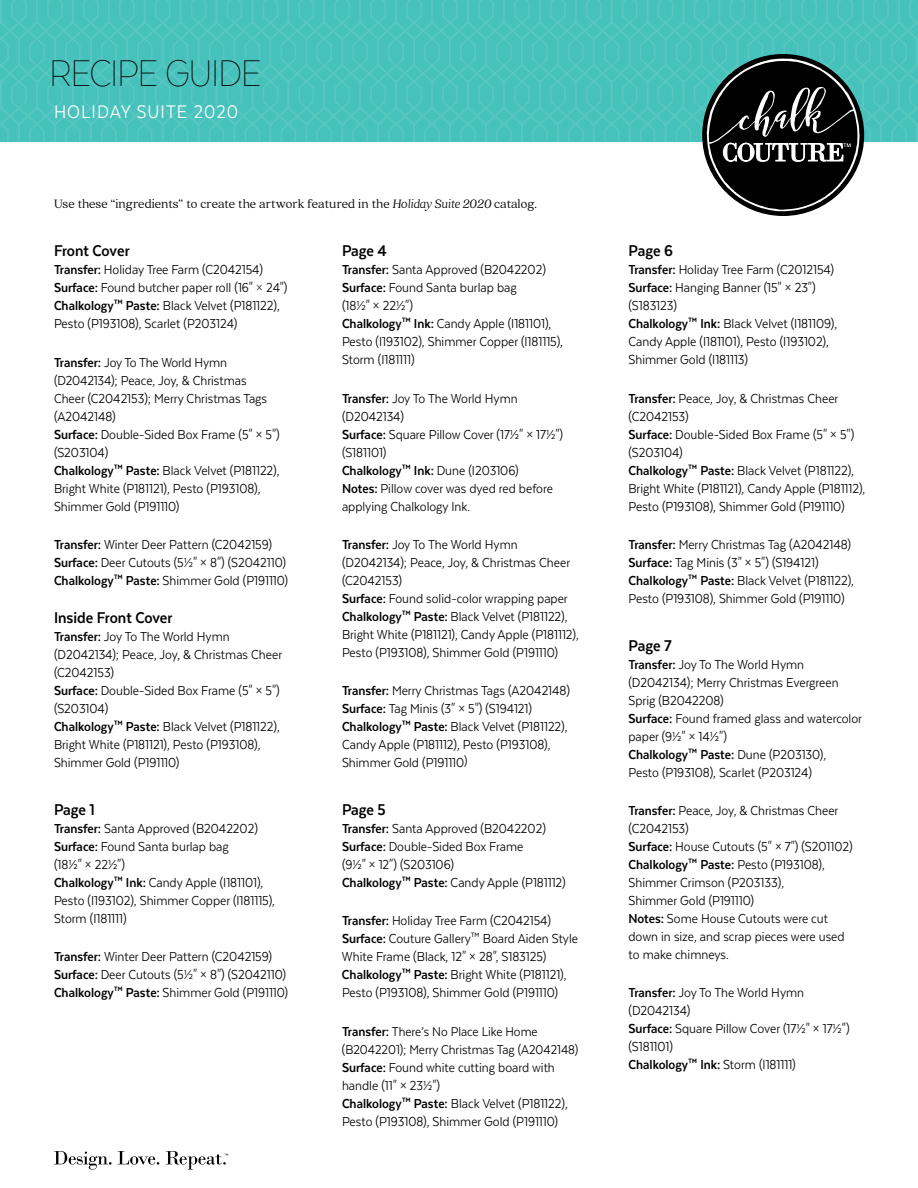
<style>
.page{position:relative;width:918px;height:1188px;background:#fff}
.page>*{position:absolute;margin:0;border:0;box-sizing:border-box;transform-origin:0 0}
.t1{font:100 42.75px "Texta Narrow";letter-spacing:-.03em;color:#000}
.t2{font:21px "Texta Narrow Alt";letter-spacing:.05em;color:#fff}
.t3{font:700 18px "Texta Narrow";letter-spacing:-.005em;color:#000}
.t4{font:15px/18px "Texta Narrow";color:#000}
.t5{font:14.7px/18px "Texta Narrow";color:#000}
.t6{font:300 13.5px "Quincy CF";letter-spacing:.005em;color:#000}
.s1{font-style:italic}
.s2{font-weight:700}
.s3{font-family:"Texta Narrow Alt";font-weight:700;font-size:13.95px}
.s4{font-family:"Texta Narrow Alt";font-size:13.95px}
.s5{font-weight:700;font-size:15px}
.s6{font-weight:300}
</style>
<div class="page">
<svg style="left:54px;top:1151px;width:58px;height:19px"></svg>
<svg style="left:118px;top:1151px;width:41px;height:14px"></svg>
<svg style="left:166px;top:1151px;width:62px;height:19px"></svg>
<svg style="left:0;top:0;width:918px;height:211px"></svg>
<h1 class="t1" style="left:49px;top:51px;width:214px">RECIPE GUIDE</h1>
<h2 class="t2" style="left:54px;top:101px;width:186px">HOLIDAY SUITE 2020</h2>
<p class="t6" style="left:54px;top:196px;width:484px">Use these “ingredients” to create the artwork featured in the <span class="s1">Holiday Suite 2020</span> catalog.</p>
<p class="t3" style="left:342px;top:242px;width:46px">Page 4</p>
<p class="t4" style="left:342px;top:261px;width:223px"><span class="s2">Transfer:</span> Santa Approved (B2042202)<br><span class="s2">Surface:</span> Found Santa burlap bag<br>(18½" × 22½")<br><span class="s2">Chalkology</span><span class="s3">™</span> <span class="s2">Ink:</span> Candy Apple (I181101),<br>Pesto (I193102), Shimmer Copper (I181115),<br>Storm (I181111)</p>
<p class="t4" style="left:342px;top:389px;width:223px"><span class="s2">Transfer:</span> Joy To The World Hymn (D2042134)<br><span class="s2">Surface:</span> Square Pillow Cover (17½" × 17½") (S181101)<br><span class="s2">Chalkology</span><span class="s3">™</span> <span class="s2">Ink:</span> Dune (I203106)<br><span class="s2">Notes:</span> Pillow cover was dyed red before applying Chalkology Ink.</p>
<p class="t4" style="left:342px;top:535px;width:238px"><span class="s2">Transfer:</span> Joy To The World Hymn (D2042134); Peace, Joy, &amp; Christmas Cheer (C2042153)<br><span class="s2">Surface:</span> Found solid-color wrapping paper <span class="s2">Chalkology</span><span class="s3">™</span> <span class="s2">Paste:</span> Black Velvet (P181122), Bright White (P181121), Candy Apple (P181112), Pesto (P193108), Shimmer Gold (P191110)</p>
<p class="t4" style="left:342px;top:681px;width:229px"><span class="s2">Transfer:</span> Merry Christmas Tags (A2042148)<br><span class="s2">Surface:</span> Tag Minis (3" × 5") (S194121)<br><span class="s2">Chalkology</span><span class="s3">™</span> <span class="s2">Paste:</span> Black Velvet (P181122), Candy Apple (P181112), Pesto (P193108), Shimmer Gold (P191110<span class="s4">)</span></p>
<p class="t3" style="left:342px;top:800px;width:45px">Page 5</p>
<p class="t4" style="left:342px;top:819px;width:225px"><span class="s2">Transfer:</span> Santa Approved (B2042202)<br><span class="s2">Surface:</span> Double-Sided Box Frame<br>(9½" × 12") (S203106)<br><span class="s2">Chalkology</span><span class="s3">™</span> <span class="s2">Paste:</span> Candy Apple (P181112)</p>
<p class="t4" style="left:342px;top:912px;width:238px"><span class="s2">Transfer:</span> Holiday Tree Farm (C2042154)<br><span class="s2">Surface:</span> Couture Gallery<span class="s4">™</span> Board Aiden Style White Frame (Black, 12" × 28", S183125)<br><span class="s2">Chalkology</span><span class="s3">™</span> <span class="s2">Paste:</span> Bright White (P181121), Pesto (P193108), Shimmer Gold (P191110)</p>
<p class="t5" style="left:342px;top:1022px;width:238px"><span class="s5">Transfer:</span> There’s No Place Like Home (B2042201); Merry Christmas Tag (A2042148)</p>
<p class="t4" style="left:342px;top:1058px;width:227px"><span class="s2">Surface:</span> Found white cutting board with handle (11" × 23½")<br><span class="s2">Chalkology</span><span class="s3">™</span> <span class="s2">Paste:</span> Black Velvet (P181122), Pesto (P193108), Shimmer Gold (P191110)</p>
<p class="t3" style="left:54px;top:242px;width:77px">Front Cover</p>
<p class="t4" style="left:54px;top:261px;width:235px"><span class="s2">Transfer:</span> Holiday Tree Farm (C2042154)<br><span class="s2">Surface:</span> Found butcher paper roll (16" <span class="s6">×</span> 24")<br><span class="s2">Chalkology</span><span class="s3">™</span> <span class="s2">Paste:</span> Black Velvet (P181122), Pesto (P193108), Scarlet (P203124)</p>
<p class="t4" style="left:54px;top:353px;width:227px"><span class="s2">Transfer:</span> Joy To The World Hymn (D2042134); Peace, Joy, &amp; Christmas<br>Cheer (C2042153); Merry Christmas Tags (A2042148)<br><span class="s2">Surface:</span> Double-Sided Box Frame (5" × 5") (S203104)<br><span class="s2">Chalkology</span><span class="s3">™</span> <span class="s2">Paste:</span> Black Velvet (P181122),<br>Bright White (P181121), Pesto (P193108),<br>Shimmer Gold (P191110)</p>
<p class="t4" style="left:54px;top:535px;width:236px"><span class="s2">Transfer:</span> Winter Deer Pattern (C2042159)<br><span class="s2">Surface:</span> Deer Cutouts (5½" × 8") (S2042110)<br><span class="s2">Chalkology</span><span class="s3">™</span> <span class="s2">Paste:</span> Shimmer Gold (P191110)</p>
<p class="t3" style="left:54px;top:608px;width:120px">Inside Front Cover</p>
<p class="t4" style="left:54px;top:627px;width:230px"><span class="s2">Transfer:</span> Joy To The World Hymn (D2042134); Peace, Joy, &amp; Christmas Cheer (C2042153)<br><span class="s2">Surface:</span> Double-Sided Box Frame (5" × 5") (S203104)<br><span class="s2">Chalkology</span><span class="s3">™</span> <span class="s2">Paste:</span> Black Velvet (P181122),<br>Bright White (P181121), Pesto (P193108),<br>Shimmer Gold (P191110)</p>
<p class="t3" style="left:54px;top:800px;width:42px">Page 1</p>
<p class="t4" style="left:54px;top:819px;width:223px"><span class="s2">Transfer:</span> Santa Approved (B2042202)<br><span class="s2">Surface:</span> Found Santa burlap bag<br>(18½" × 22½")<br><span class="s2">Chalkology</span><span class="s3">™</span> <span class="s2">Ink:</span> Candy Apple (I181101),<br>Pesto (I193102), Shimmer Copper (I181115),<br>Storm (I181111)</p>
<p class="t4" style="left:54px;top:948px;width:236px"><span class="s2">Transfer:</span> Winter Deer Pattern (C2042159)<br><span class="s2">Surface:</span> Deer Cutouts (5½" × 8") (S2042110)<br><span class="s2">Chalkology</span><span class="s3">™</span> <span class="s2">Paste:</span> Shimmer Gold (P191110)</p>
<p class="t3" style="left:628px;top:242px;width:46px">Page 6</p>
<p class="t4" style="left:628px;top:261px;width:210px"><span class="s2">Transfer:</span> Holiday Tree Farm (C2012154)<br><span class="s2">Surface:</span> Hanging Banner (15" × 23") (S183123)<br><span class="s2">Chalkology</span><span class="s3">™</span> <span class="s2">Ink:</span> Black Velvet (I181109),<br>Candy Apple (I181101), Pesto (I193102),<br>Shimmer Gold (I181113)</p>
<p class="t4" style="left:629px;top:389px;width:238px"><span class="s2">Transfer:</span> Peace, Joy, &amp; Christmas Cheer (C2042153)<br><span class="s2">Surface:</span> Double-Sided Box Frame (5" × 5") (S203104)<br><span class="s2">Chalkology</span><span class="s3">™</span> <span class="s2">Paste:</span> Black Velvet (P181122), Bright White (P181121), Candy Apple (P181112), Pesto (P193108), Shimmer Gold (P191110)</p>
<p class="t4" style="left:629px;top:535px;width:227px"><span class="s2">Transfer:</span> Merry Christmas Tag (A2042148)<br><span class="s2">Surface:</span> Tag Minis (3" × 5") (S194121)<br><span class="s2">Chalkology</span><span class="s3">™</span> <span class="s2">Paste:</span> Black Velvet (P181122), Pesto (P193108), Shimmer Gold (P191110)</p>
<p class="t3" style="left:628px;top:636px;width:45px">Page 7</p>
<p class="t4" style="left:628px;top:655px;width:235px"><span class="s2">Transfer:</span> Joy To The World Hymn (D2042134); Merry Christmas Evergreen<br>Sprig (B2042208)<br><span class="s2">Surface:</span> Found framed glass and watercolor paper (9½" × 14½")<br><span class="s2">Chalkology</span><span class="s3">™</span> <span class="s2">Paste:</span> Dune (P203130),<br>Pesto (P193108), Scarlet (P203124)</p>
<p class="t4" style="left:629px;top:801px;width:226px"><span class="s2">Transfer:</span> Peace, Joy, &amp; Christmas Cheer (C2042153)<br><span class="s2">Surface:</span> House Cutouts (5" × 7") (S201102)<br><span class="s2">Chalkology</span><span class="s3">™</span> <span class="s2">Paste:</span> Pesto (P193108),<br>Shimmer Crimson (P203133),<br>Shimmer Gold (P191110)<br><span class="s2">Notes:</span> Some House Cutouts were cut down in size, and scrap pieces were used to make chimneys.</p>
<p class="t4" style="left:629px;top:984px;width:223px"><span class="s2">Transfer:</span> Joy To The World Hymn (D2042134)<br><span class="s2">Surface:</span> Square Pillow Cover (17½" × 17½") (S181101)<br><span class="s2">Chalkology</span><span class="s3">™</span> <span class="s2">Ink:</span> Storm (I181111)</p>
</div>
